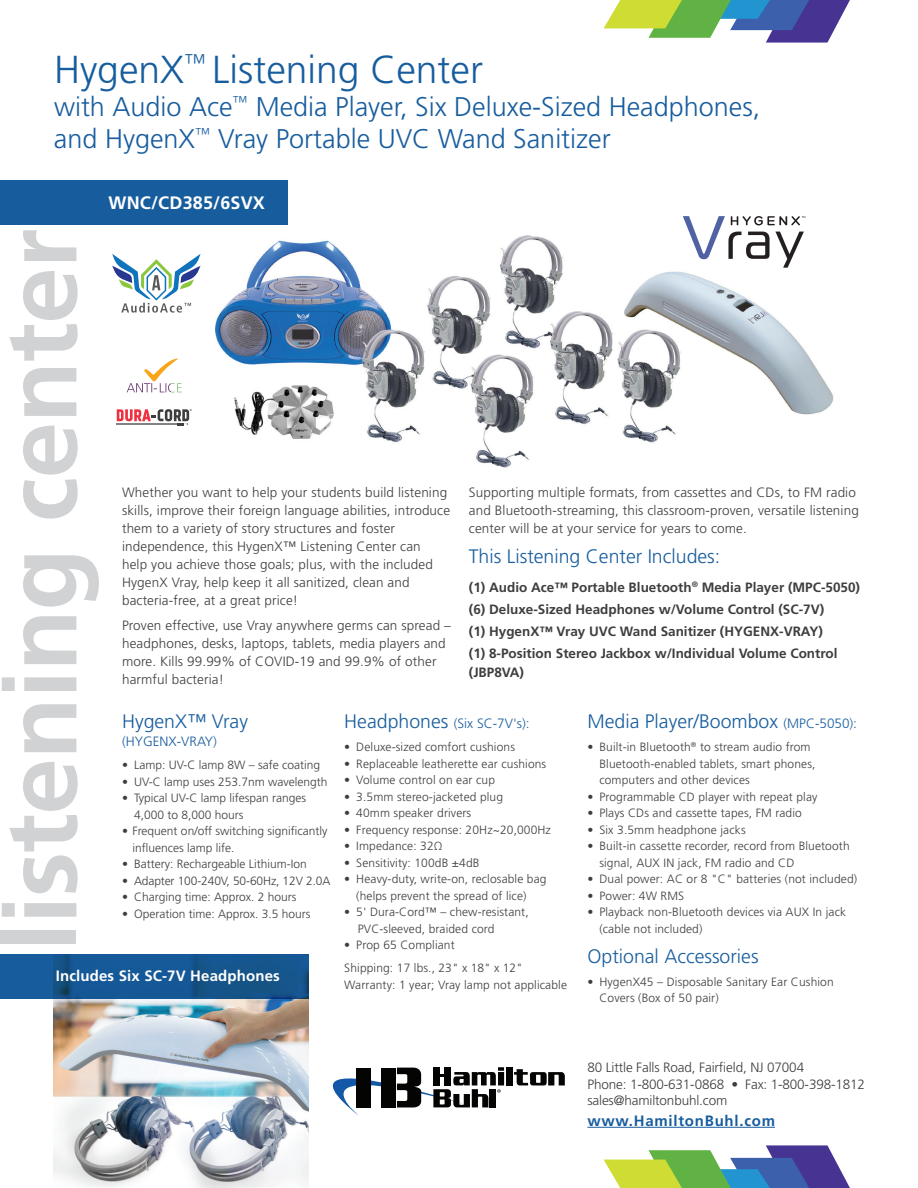
<style>
.page{position:relative;width:918px;height:1188px;background:#fff}
.page>*{position:absolute;margin:0;border:0;box-sizing:border-box;transform-origin:0 0}
.t1{font:700 101.25px "Frutiger LT Std";letter-spacing:-.01em;color:#d1d2d4}
.t2{font:300 39px "Frutiger LT Std";color:#175d9e}
.t3{font:300 27px/32.4px "Frutiger LT Std";color:#175d9e}
.t4{font:300 19.5px "Frutiger LT Std";color:#175d9e}
.t5{font:700 18px "Frutiger LT Std";letter-spacing:.01em;color:#fff}
.t6{font:700 15px "Frutiger LT Std";letter-spacing:.01em;color:#fff}
.t7{font:700 15px "Frutiger LT Std";letter-spacing:.05em;color:#175d9e}
.t8{font:300 13.5px/18px "Frutiger LT Std";letter-spacing:.01em;color:#3e3e3f}
.t9{font:700 13.5px/21.9px "Frutiger LT Std";color:#3e3e3f}
.t10{font:300 13.5px/16.2px "Frutiger LT Std";letter-spacing:-.01em;color:#3e3e3f}
.t11{font:300 13.5px "Frutiger LT Std";color:#175d9e}
.t12{font:300 12px/16.5px "Frutiger LT Std";letter-spacing:.01em;color:#3e3e3f}
.t13{font:300 12px "Frutiger LT Std";letter-spacing:-.01em;color:#3e3e3f}
.s1{font-family:"Avenir LT Std";font-weight:400}
.s2{font-size:19.5px}
.s3{font-size:13.5px}
</style>
<div class="page">
<img style="left:175px;top:216px;width:659px;height:252px">
<div style="left:0;top:180px;width:288px;height:45px;background:#175d9e"></div>
<img style="left:54px;top:999px;width:254px;height:189px">
<svg style="left:0;top:955px;width:309px;height:44px;background:#155692"></svg>
<svg style="left:127px;top:359px;width:55px;height:34px"></svg>
<svg style="left:117px;top:409px;width:75px;height:16px"></svg>
<hr style="left:587px;top:1127px;width:188px;height:1px;background:#175d9e">
<div style="left:506px;top:1067px;width:7px;height:18px;background:#040503"></div>
<svg style="left:514px;top:1069px;width:51px;height:16px"></svg>
<svg style="left:332px;top:1067px;width:172px;height:48px"></svg>
<svg style="left:604px;top:0;width:246px;height:43px"></svg>
<svg style="left:604px;top:1145px;width:246px;height:43px"></svg>
<svg style="left:112px;top:254px;width:89px;height:59px"></svg>
<svg style="left:683px;top:216px;width:122px;height:52px"></svg>
<h2 class="t2" style="left:54px;top:48px;width:431px">HygenX<sup>™</sup> Listening Center</h2>
<h3 class="t3" style="left:54px;top:91px;width:708px">with Audio Ace<sup>™</sup> Media Player, Six Deluxe-Sized Headphones, and HygenX<sup>™</sup> Vray Portable UVC Wand Sanitizer</h3>
<h3 class="t5" style="left:109px;top:192px;width:158px">WNC/CD385/6SVX</h3>
<h1 class="t1" style="left:-18px;top:951px;width:724px;rotate:-90deg">listening center</h1>
<p class="t8" style="left:469px;top:483px;width:391px">Supporting multiple formats, from cassettes and CDs, to FM radio and Bluetooth-streaming, this classroom-proven, versatile listening center will be at your service for years to come.</p>
<h3 class="t4" style="left:469px;top:545px;width:253px">This Listening Center Includes:</h3>
<p class="t9" style="left:469px;top:576px;width:393px">(1) Audio Ace™ Portable Bluetooth<sup>®</sup> Media Player (MPC-5050) (6) Deluxe-Sized Headphones w/Volume Control (SC-7V)<br>(1) HygenX™ Vray UVC Wand Sanitizer (HYGENX-VRAY)<br>(1) 8-Position Stereo Jackbox w/Individual Volume Control</p>
<p class="t9" style="left:469px;top:661px;width:57px">(JBP8VA)</p>
<p class="t8" style="left:122px;top:483px;width:330px">Whether you want to help your students build listening skills, improve their foreign language abilities, introduce them to a variety of story structures and foster independence, this HygenX<span class="s1">™</span> Listening Center can<br>help you achieve those goals; plus, with the included HygenX Vray, help keep it all sanitized, clean and bacteria-free, at a great price!</p>
<p class="t8" style="left:122px;top:616px;width:330px">Proven effective, use Vray anywhere germs can spread – headphones, desks, laptops, tablets, media players and more. Kills 99.99% of COVID-19 and 99.9% of other harmful bacteria!</p>
<p class="t11" style="left:344px;top:715px;width:187px"><span class="s2">Headphones</span> (Six SC-7V's):</p>
<p class="t12" style="left:344px;top:739px;width:172px">• Deluxe-sized comfort cushions</p>
<p class="t12" style="left:344px;top:755px;width:203px">• Replaceable leatherette ear cushions</p>
<p class="t12" style="left:344px;top:772px;width:152px">• Volume control on ear cup</p>
<p class="t12" style="left:344px;top:788px;width:160px">• 3.5mm stereo-jacketed plug</p>
<p class="t12" style="left:344px;top:805px;width:128px">• 40mm speaker drivers</p>
<p class="t12" style="left:344px;top:821px;width:208px">• Frequency response: 20Hz~20,000Hz</p>
<p class="t12" style="left:344px;top:838px;width:100px">• Impedance: 32Ω</p>
<p class="t12" style="left:344px;top:854px;width:137px">• Sensitivity: 100dB ±4dB</p>
<p class="t12" style="left:356px;top:871px;width:192px;text-indent:-12px">• Heavy-duty, write-on, reclosable bag (helps prevent the spread of lice)</p>
<p class="t12" style="left:358px;top:904px;width:172px;text-indent:-14px">• 5' Dura-Cord™ – chew-resistant,<br>PVC-sleeved, braided cord</p>
<p class="t12" style="left:344px;top:933px;width:180px;line-height:23.2px">• Prop 65 Compliant<br>Shipping: 17 lbs., 23" x 18" x 12"</p>
<p class="t12" style="left:344px;top:977px;width:224px">Warranty: 1 year; Vray lamp not applicable</p>
<h3 class="t4" style="left:587px;top:710px;width:271px">Media Player/Boombox <span class="s3">(MPC-5050):</span></h3>
<p class="t12" style="left:599px;top:739px;width:218px;text-indent:-12px">• Built-in Bluetooth<sup>®</sup> to stream audio from<br>Bluetooth-enabled tablets, smart phones, computers and other devices</p>
<p class="t12" style="left:587px;top:788px;width:232px">• Programmable CD player with repeat play</p>
<p class="t12" style="left:587px;top:805px;width:216px">• Plays CDs and cassette tapes, FM radio</p>
<p class="t12" style="left:587px;top:821px;width:160px">• Six 3.5mm headphone jacks</p>
<p class="t12" style="left:599px;top:838px;width:252px;text-indent:-12px">• Built-in cassette recorder, record from Bluetooth signal, AUX IN jack, FM radio and CD</p>
<p class="t12" style="left:587px;top:871px;width:271px">• Dual power: AC or 8 "C" batteries (not included)</p>
<p class="t12" style="left:587px;top:887px;width:98px">• Power: 4W RMS</p>
<p class="t12" style="left:599px;top:904px;width:248px;text-indent:-12px">• Playback non-Bluetooth devices via AUX In jack (cable not included)</p>
<h3 class="t4" style="left:587px;top:945px;width:173px">Optional Accessories</h3>
<p class="t12" style="left:599px;top:974px;width:236px;text-indent:-12px">• HygenX45 – Disposable Sanitary Ear Cushion<br>Covers (Box of 50 pair)</p>
<h3 class="t4" style="left:122px;top:710px;width:128px">HygenX<span class="s1">™</span> Vray</h3>
<p class="t11" style="left:122px;top:734px;width:96px">(HYGENX-VRAY)</p>
<p class="t12" style="left:122px;top:757px;width:200px">• Lamp: UV-C lamp 8W – safe coating</p>
<p class="t12" style="left:122px;top:773px;width:207px">• UV-C lamp uses 253.7nm wavelength</p>
<p class="t12" style="left:134px;top:790px;width:174px;text-indent:-12px">• Typical UV-C lamp lifespan ranges<br>4,000 to 8,000 hours</p>
<p class="t12" style="left:133px;top:823px;width:196px;text-indent:-10px">• Frequent on/off switching significantly influences lamp life.</p>
<p class="t12" style="left:122px;top:856px;width:186px">• Battery: Rechargeable Lithium-Ion</p>
<p class="t13" style="left:122px;top:874px;width:210px">• Adapter 100-240V, 50-60Hz, 12V 2.0A</p>
<p class="t12" style="left:122px;top:889px;width:176px">• Charging time: Approx. 2 hours</p>
<p class="t12" style="left:122px;top:905px;width:190px">• Operation time: Approx. 3.5 hours</p>
<p class="t6" style="left:56px;top:967px;width:226px">Includes Six SC-7V Headphones</p>
<p class="t10" style="left:587px;top:1060px;width:279px">80 Little Falls Road, Fairfield, NJ 07004<br>Phone: 1-800-631-0868 • Fax: 1-800-398-1812 sales@hamiltonbuhl.com</p>
<p class="t7" style="left:587px;top:1112px;width:189px">www.HamiltonBuhl.com</p>
</div>
